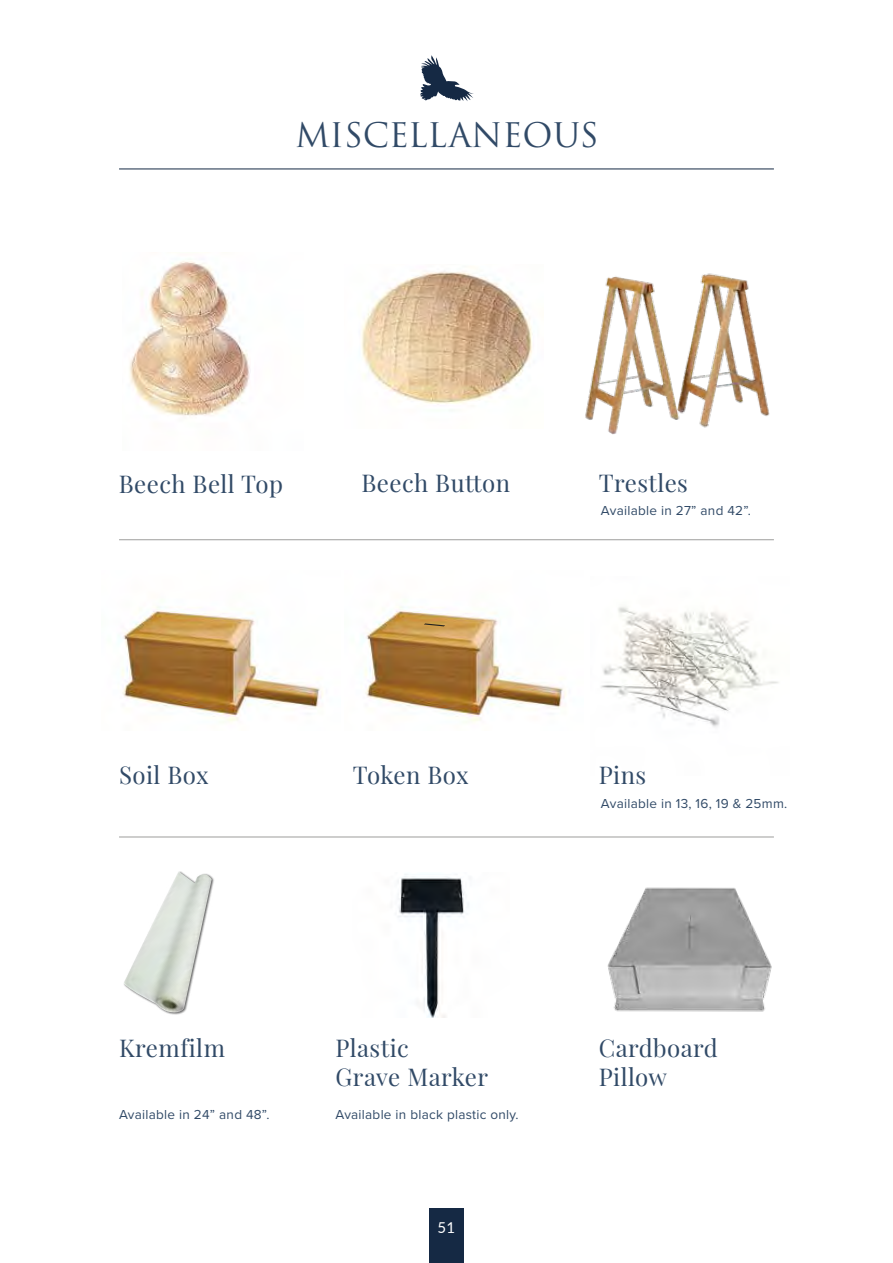
<style>
.page{position:relative;width:893px;height:1263px;background:#fff}
.page>*{position:absolute;margin:0;border:0;box-sizing:border-box;transform-origin:0 0}
.t1{font:33px "Trajan Pro 3";color:#314a67}
.t2{font:24px/28.5px "Playfair Display";letter-spacing:.02em;color:#314a67}
.t3{font:15px "Lato";color:#fff}
.t4{font:13.5px "Proxima Nova";letter-spacing:.02em;color:#314a67}
</style>
<div class="page">
<div style="left:429px;top:1208px;width:35px;height:55px;background:#152944"></div>
<img style="left:601px;top:606px;width:178px;height:121px">
<img style="left:129px;top:261px;width:121px;height:155px">
<img style="left:361px;top:271px;width:172px;height:133px">
<img style="left:397px;top:874px;width:72px;height:144px">
<img style="left:607px;top:887px;width:165px;height:125px">
<svg style="left:420px;top:55px;width:54px;height:46px"></svg>
<hr style="left:119px;top:169px;width:655px;height:1px;background:#152944">
<hr style="left:119px;top:539px;width:655px;height:1px;background:#9d9d9c">
<hr style="left:119px;top:837px;width:655px;height:1px;background:#9d9d9c">
<div style="left:123px;top:871px;width:92px;height:144px;background:#000;opacity:.6"></div>
<img style="left:124px;top:871px;width:88px;height:144px">
<img style="left:585px;top:273px;width:185px;height:162px">
<img style="left:119px;top:606px;width:204px;height:117px">
<img style="left:362px;top:606px;width:204px;height:117px">
<svg style="left:421px;top:621px;width:25px;height:6px"></svg>
<h1 class="t1" style="left:295px;top:113px;width:305px">MISCELLANEOUS</h1>
<h2 class="t2" style="left:119px;top:467px;width:166px">Beech Bell Top</h2>
<h2 class="t2" style="left:361px;top:466px;width:150px">Beech Button</h2>
<h2 class="t2" style="left:599px;top:466px;width:91px">Trestles</h2>
<p class="t4" style="left:601px;top:501px;width:152px">Available in 27” and 42”.</p>
<h2 class="t2" style="left:119px;top:759px;width:91px">Soil Box</h2>
<h2 class="t2" style="left:353px;top:759px;width:117px">Token Box</h2>
<h2 class="t2" style="left:599px;top:759px;width:49px">Pins</h2>
<p class="t4" style="left:601px;top:793px;width:188px">Available in 13, 16, 19 &amp; 25mm.</p>
<h2 class="t2" style="left:119px;top:1031px;width:107px">Kremfilm</h2>
<p class="t4" style="left:119px;top:1105px;width:152px">Available in 24” and 48”.</p>
<h2 class="t2" style="left:335px;top:1032px;width:154px">Plastic<br>Grave Marker</h2>
<p class="t4" style="left:335px;top:1105px;width:185px">Available in black plastic only.</p>
<p class="t3" style="left:438px;top:1216px;width:19px">51</p>
<h2 class="t2" style="left:599px;top:1032px;width:121px">Cardboard<br>Pillow</h2>
</div>
